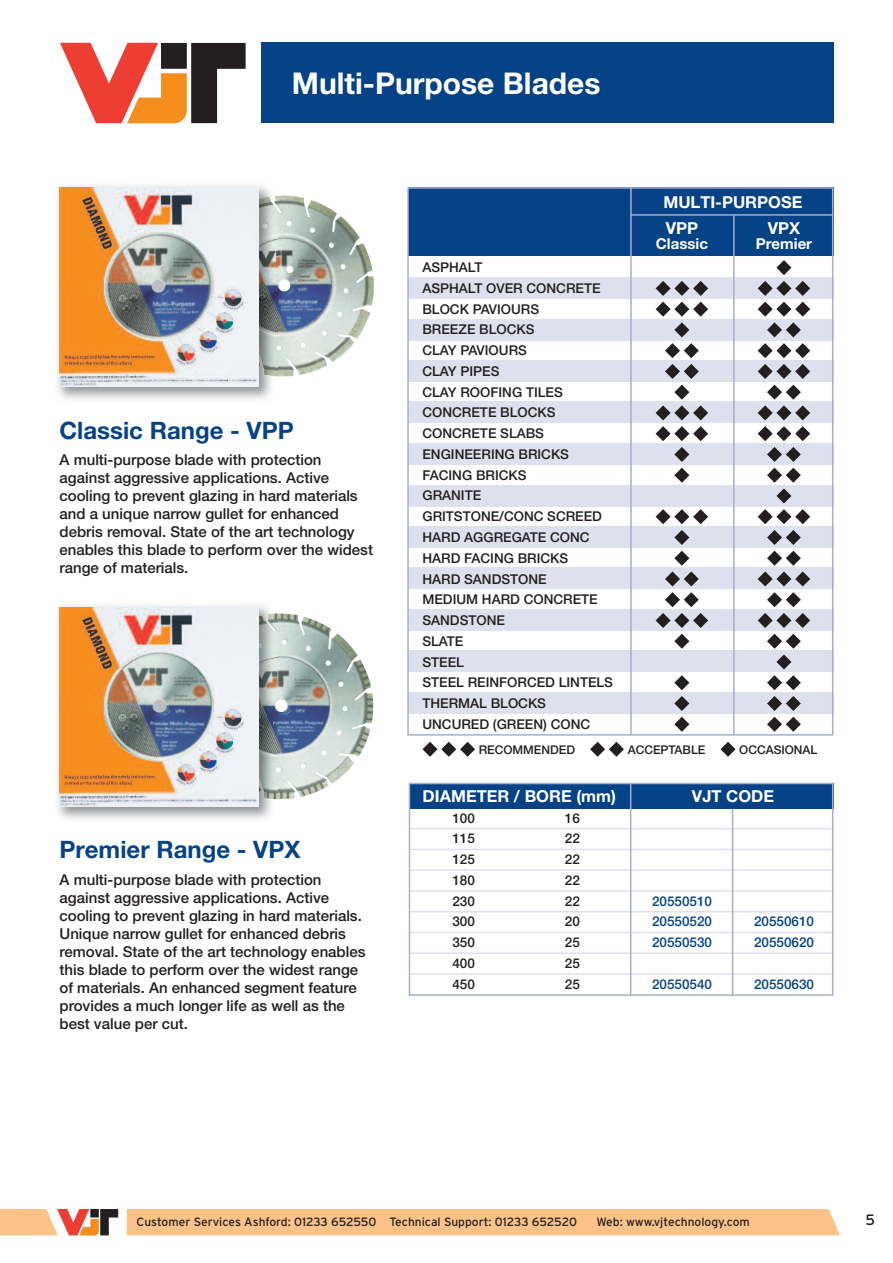
<style>
.page{position:relative;width:893px;height:1263px;background:#fff}
.page>*{position:absolute;margin:0;border:0;box-sizing:border-box;transform-origin:0 0}
.t1{font:700 30px "Helvetica Neue LT Pro";color:#fff}
.t2{font:700 24px "Helvetica Neue LT Pro";color:#054286}
.t3{font:700 16.5px/26.5px "Helvetica Neue LT Pro";color:#fff}
.t4{font:500 15px/18px "Helvetica Neue LT Pro";color:#231f20}
.t5{font:700 15px "Helvetica Neue LT Pro";color:#fff}
.t6{font:15px "Interstate";color:#231f20}
.t7{font:500 13.5px/20.7px "Helvetica Neue LT Pro";color:#231f20}
.t8{font:500 13.5px "Helvetica Neue LT Pro";color:#054286}
.t9{font:12px "Interstate";color:#231f20}
.t10{font:500 12px "Helvetica Neue LT Pro";color:#231f20}
</style>
<div class="page">
<div style="left:261px;top:43px;width:572px;height:80px;background:#054286"></div>
<svg style="left:60px;top:43px;width:186px;height:80px"></svg>
<svg style="left:55px;top:1235px;width:54px;height:1px"></svg>
<div style="left:127px;top:1209px;width:713px;height:26px;background:#fcc287"></div>
<svg style="left:0;top:1209px;width:118px;height:26px"></svg>
<div style="left:408px;top:187px;width:425px;height:69px;background:#054286"></div>
<div style="left:408px;top:278px;width:425px;height:21px;background:#dee0ed"></div>
<div style="left:408px;top:319px;width:425px;height:22px;background:#dee0ed"></div>
<div style="left:408px;top:361px;width:425px;height:21px;background:#dee0ed"></div>
<div style="left:408px;top:401px;width:425px;height:22px;background:#dee0ed"></div>
<div style="left:408px;top:443px;width:425px;height:22px;background:#dee0ed"></div>
<div style="left:408px;top:485px;width:425px;height:21px;background:#dee0ed"></div>
<div style="left:408px;top:526px;width:425px;height:21px;background:#dee0ed"></div>
<div style="left:408px;top:568px;width:425px;height:21px;background:#dee0ed"></div>
<div style="left:408px;top:609px;width:425px;height:21px;background:#dee0ed"></div>
<div style="left:408px;top:650px;width:425px;height:22px;background:#dee0ed"></div>
<div style="left:408px;top:692px;width:425px;height:22px;background:#dee0ed"></div>
<div style="left:407px;top:187px;width:426px;height:549px;border:2px solid #a6aecf"></div>
<svg style="left:674px;top:468px;width:15px;height:15px"></svg>
<svg style="left:665px;top:592px;width:34px;height:15px"></svg>
<svg style="left:767px;top:592px;width:34px;height:15px"></svg>
<svg style="left:674px;top:634px;width:15px;height:15px"></svg>
<svg style="left:674px;top:675px;width:15px;height:15px"></svg>
<svg style="left:767px;top:675px;width:34px;height:15px"></svg>
<svg style="left:422px;top:742px;width:53px;height:15px"></svg>
<svg style="left:590px;top:742px;width:34px;height:15px"></svg>
<svg style="left:720px;top:742px;width:15px;height:15px"></svg>
<svg style="left:776px;top:260px;width:15px;height:15px"></svg>
<svg style="left:656px;top:281px;width:52px;height:15px"></svg>
<svg style="left:758px;top:281px;width:52px;height:15px"></svg>
<svg style="left:656px;top:302px;width:52px;height:35px"></svg>
<svg style="left:758px;top:302px;width:52px;height:35px"></svg>
<svg style="left:665px;top:343px;width:34px;height:15px"></svg>
<svg style="left:758px;top:343px;width:52px;height:15px"></svg>
<svg style="left:665px;top:364px;width:34px;height:15px"></svg>
<svg style="left:758px;top:364px;width:52px;height:15px"></svg>
<svg style="left:656px;top:426px;width:52px;height:15px"></svg>
<svg style="left:758px;top:426px;width:52px;height:15px"></svg>
<svg style="left:665px;top:551px;width:34px;height:35px"></svg>
<svg style="left:758px;top:551px;width:52px;height:35px"></svg>
<svg style="left:758px;top:613px;width:52px;height:15px"></svg>
<svg style="left:656px;top:613px;width:52px;height:15px"></svg>
<svg style="left:767px;top:634px;width:34px;height:35px"></svg>
<svg style="left:674px;top:696px;width:15px;height:15px"></svg>
<svg style="left:767px;top:696px;width:34px;height:15px"></svg>
<svg style="left:674px;top:717px;width:15px;height:15px"></svg>
<svg style="left:767px;top:717px;width:34px;height:15px"></svg>
<svg style="left:656px;top:385px;width:52px;height:35px"></svg>
<svg style="left:758px;top:385px;width:52px;height:35px"></svg>
<svg style="left:674px;top:447px;width:15px;height:15px"></svg>
<svg style="left:767px;top:447px;width:34px;height:15px"></svg>
<svg style="left:767px;top:468px;width:34px;height:35px"></svg>
<svg style="left:656px;top:509px;width:52px;height:15px"></svg>
<svg style="left:758px;top:509px;width:52px;height:15px"></svg>
<svg style="left:674px;top:530px;width:15px;height:15px"></svg>
<svg style="left:767px;top:530px;width:34px;height:15px"></svg>
<hr style="left:631px;top:214px;width:202px;height:2px;background:#a6aecf">
<hr style="left:733px;top:215px;width:2px;height:520px;background:#a6aecf">
<hr style="left:630px;top:187px;width:2px;height:548px;background:#a6aecf">
<img style="left:278px;top:216px;width:96px;height:161px">
<img style="left:278px;top:613px;width:95px;height:186px">
<img style="left:57px;top:185px;width:221px;height:214px">
<img style="left:259px;top:196px;width:19px;height:180px">
<img style="left:60px;top:187px;width:199px;height:200px">
<div style="left:409px;top:783px;width:424px;height:25px;background:#054286"></div>
<hr style="left:410px;top:828px;width:423px;height:1px;background:#dee0ed">
<hr style="left:410px;top:849px;width:423px;height:1px;background:#dee0ed">
<hr style="left:410px;top:869px;width:423px;height:2px;background:#dee0ed">
<hr style="left:410px;top:890px;width:423px;height:2px;background:#dee0ed">
<hr style="left:410px;top:911px;width:423px;height:1px;background:#dee0ed">
<hr style="left:410px;top:932px;width:423px;height:1px;background:#dee0ed">
<hr style="left:410px;top:952px;width:423px;height:2px;background:#dee0ed">
<hr style="left:410px;top:973px;width:423px;height:2px;background:#dee0ed">
<div style="left:409px;top:783px;width:424px;height:213px;border:2px solid #a6aecf"></div>
<hr style="left:630px;top:784px;width:1px;height:211px;background:#a6aecf">
<hr style="left:732px;top:809px;width:1px;height:186px;background:#a6aecf">
<img style="left:57px;top:605px;width:221px;height:214px">
<img style="left:259px;top:613px;width:19px;height:186px">
<img style="left:60px;top:607px;width:199px;height:200px">
<img style="left:104px;top:231px;width:110px;height:110px">
<img style="left:104px;top:651px;width:110px;height:110px">
<h1 class="t1" style="left:292px;top:72px;width:310px">Multi-Purpose Blades</h1>
<p class="t3" style="left:663px;top:190px;width:141px">MULTI-PURPOSE<br>VPP</p>
<p class="t3" style="left:768px;top:217px;width:34px">VPX</p>
<p class="t5" style="left:656px;top:239px;width:54px">Classic</p>
<p class="t5" style="left:756px;top:239px;width:58px">Premier</p>
<h2 class="t2" style="left:60px;top:421px;width:236px">Classic Range - VPP</h2>
<p class="t4" style="left:60px;top:452px;width:315px">A multi-purpose blade with protection against aggressive applications. Active cooling to prevent glazing in hard materials and a unique narrow gullet for enhanced debris removal. State of the art technology enables this blade to perform over the widest range of materials.</p>
<h2 class="t2" style="left:60px;top:841px;width:242px">Premier Range - VPX</h2>
<p class="t4" style="left:60px;top:872px;width:307px">A multi-purpose blade with protection against aggressive applications. Active cooling to prevent glazing in hard materials.<br>Unique narrow gullet for enhanced debris removal. State of the art technology enables this blade to perform over the widest range of materials. An enhanced segment feature provides a much longer life as well as the best value per cut.</p>
<p class="t7" style="left:422px;top:258px;width:192px">ASPHALT<br>ASPHALT OVER CONCRETE<br>BLOCK PAVIOURS<br>BREEZE BLOCKS<br>CLAY PAVIOURS<br>CLAY PIPES<br>CLAY ROOFING TILES<br>CONCRETE BLOCKS<br>CONCRETE SLABS<br>ENGINEERING BRICKS<br>FACING BRICKS<br>GRANITE<br>GRITSTONE/CONC SCREED<br>HARD AGGREGATE CONC<br>HARD FACING BRICKS<br>HARD SANDSTONE<br>MEDIUM HARD CONCRETE<br>SANDSTONE<br>SLATE<br>STEEL<br>STEEL REINFORCED LINTELS<br>THERMAL BLOCKS<br>UNCURED (GREEN) CONC</p>
<p class="t10" style="left:479px;top:745px;width:98px">RECOMMENDED</p>
<p class="t10" style="left:628px;top:745px;width:79px">ACCEPTABLE</p>
<p class="t10" style="left:739px;top:745px;width:80px">OCCASIONAL</p>
<p class="t3" style="left:423px;top:784px;width:195px">DIAMETER / BORE (mm)</p>
<p class="t3" style="left:692px;top:784px;width:84px">VJT CODE</p>
<p class="t7" style="left:452px;top:809px;width:24px">100</p>
<p class="t7" style="left:565px;top:809px;width:17px">16</p>
<p class="t7" style="left:452px;top:829px;width:24px">115</p>
<p class="t7" style="left:565px;top:829px;width:17px">22</p>
<p class="t7" style="left:452px;top:850px;width:24px">125</p>
<p class="t7" style="left:565px;top:850px;width:17px">22</p>
<p class="t7" style="left:452px;top:871px;width:24px">180</p>
<p class="t7" style="left:565px;top:871px;width:17px">22</p>
<p class="t7" style="left:452px;top:892px;width:24px">230</p>
<p class="t7" style="left:565px;top:892px;width:17px">22</p>
<p class="t8" style="left:652px;top:896px;width:62px">20550510</p>
<p class="t7" style="left:452px;top:912px;width:24px">300</p>
<p class="t7" style="left:565px;top:912px;width:17px">20</p>
<p class="t8" style="left:652px;top:917px;width:62px">20550520</p>
<p class="t8" style="left:754px;top:917px;width:62px">20550610</p>
<p class="t7" style="left:452px;top:933px;width:24px">350</p>
<p class="t7" style="left:565px;top:933px;width:17px">25</p>
<p class="t8" style="left:652px;top:937px;width:62px">20550530</p>
<p class="t8" style="left:754px;top:937px;width:62px">20550620</p>
<p class="t7" style="left:452px;top:954px;width:24px">400</p>
<p class="t7" style="left:565px;top:954px;width:17px">25</p>
<p class="t7" style="left:452px;top:975px;width:24px">450</p>
<p class="t7" style="left:565px;top:975px;width:17px">25</p>
<p class="t8" style="left:652px;top:979px;width:62px">20550540</p>
<p class="t8" style="left:754px;top:979px;width:62px">20550630</p>
<p class="t9" style="left:137px;top:1215px;width:442px">Customer Services Ashford: 01233 652550 Technical Support: 01233 652520</p>
<p class="t9" style="left:596px;top:1215px;width:155px">Web: www.vjtechnology.com</p>
<p class="t6" style="left:865px;top:1211px;width:11px">5</p>
</div>
